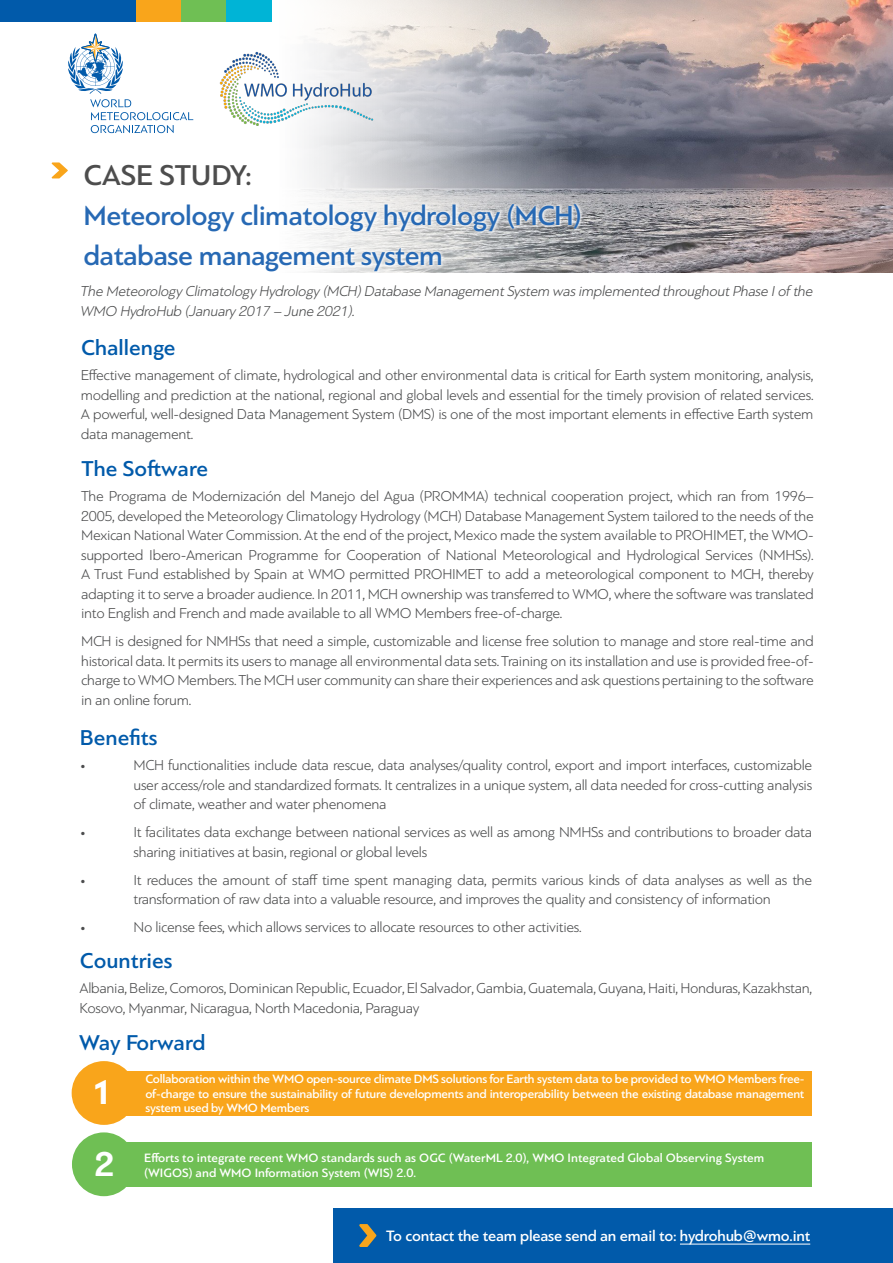
<style>
.page{position:relative;width:893px;height:1263px;background:#fff}
.page>*{position:absolute;margin:0;border:0;box-sizing:border-box;transform-origin:0 0}
.t1{font:700 36px "PF Bague Sans Pro";color:#fff}
.t2{font:500 30px "PF Bague Sans Pro";letter-spacing:-.01em;color:#4d4d4d}
.t3{font:500 28.8px "PF Bague Sans Pro";letter-spacing:-.02em;color:#2769b4}
.t4{font:500 22.5px "PF Bague Sans Pro";color:#015aaa}
.t5{font:500 15.75px "PF Bague Sans Pro";letter-spacing:-.015em;color:#fff}
.t6{font:300 15px/19.5px "PF Bague Sans Pro";letter-spacing:-.02em;color:#4b4c4d;text-align:justify}
.t7{font:italic 300 15px/19.5px "PF Bague Sans Pro";color:#4b4c4d}
.t8{font:500 12.75px "PF Bague Sans Pro";color:#fff}
.t9{font:500 12.6px/14.2px "PF Bague Sans Pro";letter-spacing:-.02em;color:#fff}
</style>
<div class="page">
<div style="left:0;top:0;width:136px;height:21px;background:#015aaa"></div>
<div style="left:136px;top:0;width:45px;height:21px;background:#f9a51b"></div>
<div style="left:181px;top:0;width:46px;height:21px;background:#6fbf54"></div>
<div style="left:227px;top:0;width:45px;height:21px;background:#00b4d6"></div>
<img style="left:304px;top:0;width:589px;height:273px">
<svg style="left:51px;top:162px;width:17px;height:16px"></svg>
<div style="left:82px;top:161px;width:502px;height:114px;background:#fff;opacity:.95"></div>
<svg style="left:68px;top:34px;width:125px;height:99px"></svg>
<img style="left:219px;top:34px;width:160px;height:95px">
<div style="left:109px;top:1142px;width:703px;height:45px;background:#6fbf54"></div>
<div style="left:72px;top:1132px;width:64px;height:64px;background:#6fbf54;border-radius:50%"></div>
<div style="left:109px;top:1070px;width:703px;height:45px;background:#f9a51b"></div>
<div style="left:72px;top:1061px;width:64px;height:64px;background:#f9a51b;border-radius:50%"></div>
<div style="left:334px;top:1209px;width:559px;height:54px;background:#015aaa"></div>
<hr style="left:680px;top:1243px;width:130px;height:1px;background:#fff">
<svg style="left:359px;top:1224px;width:17px;height:23px"></svg>
<p class="t2" style="left:84px;top:157px;width:170px">CASE STUDY:</p>
<p class="t3" style="left:84px;top:198px;width:500px">Meteorology climatology hydrology (MCH)</p>
<p class="t3" style="left:84px;top:239px;width:361px">database management system</p>
<p class="t7" style="left:80px;top:282px;width:737px">The Meteorology Climatology Hydrology (MCH)Database ManagementSystem wasimplemented throughoutPhase Iof the<br>WMO HydroHub (January 2017 – June 2021).</p>
<p class="t4" style="left:81px;top:334px;width:96px">Challenge</p>
<p class="t6" style="left:81px;top:365px;width:734px">Effective management of climate, hydrological and other environmental data is critical for Earth system monitoring, analysis, modelling and prediction at the national, regional and global levels and essential for the timely provision of related services.<br>A powerful, well-designed Data Management System (DMS) is one of the most important elements in effective Earth system data management.</p>
<p class="t4" style="left:81px;top:455px;width:128px">The Software</p>
<p class="t6" style="left:81px;top:486px;width:734px">The Programa de Modernización del Manejo del Agua (PROMMA) technical cooperation project, which ran from 1996– 2005, developed the Meteorology Climatology Hydrology (MCH) Database Management System tailored to the needs of the Mexican National Water Commission. At the end of the project, Mexico made the system available to PROHIMET, the WMO&shy;supported Ibero-American Programme for Cooperation of National Meteorological and Hydrological Services (NMHSs).<br>A Trust Fund established by Spain at WMO permitted PROHIMET to add a meteorological component to MCH, thereby adapting it to serve a broader audience. In 2011, MCH ownership was transferred to WMO, where the software was translated into English and French and made available to all WMO Members free-of-charge.</p>
<p class="t6" style="left:81px;top:631px;width:734px">MCH is designed for NMHSs that need a simple, customizable and license free solution to manage and store real-time and historical data. It permits its users to manage all environmental data sets. Training on its installation and use is provided free-of&shy;charge to WMO Members. The MCH user community can share their experiences and ask questions pertaining to the software in an online forum.</p>
<p class="t4" style="left:80px;top:724px;width:79px">Benefits</p>
<p class="t6" style="left:80px;top:756px;width:9px">•</p>
<p class="t6" style="left:134px;top:756px;width:680px">MCH functionalities include data rescue, data analyses/quality control, export and import interfaces, customizable user access/role and standardized formats. It centralizes in a unique system, all data needed for cross-cutting analysis of climate, weather and water phenomena</p>
<p class="t6" style="left:80px;top:823px;width:9px">•</p>
<p class="t6" style="left:134px;top:823px;width:680px">It facilitates data exchange between national services as well as among NMHSs and contributions to broader data sharing initiatives at basin, regional or global levels</p>
<p class="t6" style="left:80px;top:870px;width:9px">•</p>
<p class="t6" style="left:134px;top:870px;width:680px">It reduces the amount of staff time spent managing data, permits various kinds of data analyses as well as the transformation of raw data into a valuable resource, and improves the quality and consistency of information</p>
<p class="t6" style="left:80px;top:918px;width:9px">•</p>
<p class="t6" style="left:134px;top:918px;width:450px">No license fees, which allows services to allocate resources to other activities.</p>
<p class="t4" style="left:80px;top:947px;width:94px">Countries</p>
<p class="t6" style="left:80px;top:978px;width:734px">Albania, Belize, Comoros, Dominican Republic, Ecuador, El Salvador, Gambia, Guatemala, Guyana, Haiti, Honduras, Kazakhstan,<br>Kosovo, Myanmar, Nicaragua, North Macedonia, Paraguay</p>
<p class="t4" style="left:79px;top:1029px;width:128px">Way Forward</p>
<p class="t1" style="left:92px;top:1070px;width:22px">1</p>
<p class="t1" style="left:94px;top:1142px;width:22px">2</p>
<p class="t9" style="left:145px;top:1072px;width:660px">Collaboration within the WMO open-source climate DMS solutions for Earth system data to be provided to WMO Members free&shy;of-charge to ensure the sustainability of future developments and interoperability between the existing database management</p>
<p class="t9" style="left:145px;top:1100px;width:166px">system used by WMO Members</p>
<p class="t8" style="left:144px;top:1150px;width:621px">Efforts to integrate recent WMO standards such as OGC (WaterML 2.0), WMO Integrated Global Observing System</p>
<p class="t8" style="left:144px;top:1165px;width:273px">(WIGOS) and WMO Information System (WIS) 2.0.</p>
<p class="t5" style="left:386px;top:1226px;width:426px">To contact the team please send an email to: hydrohub@wmo.int</p>
</div>
